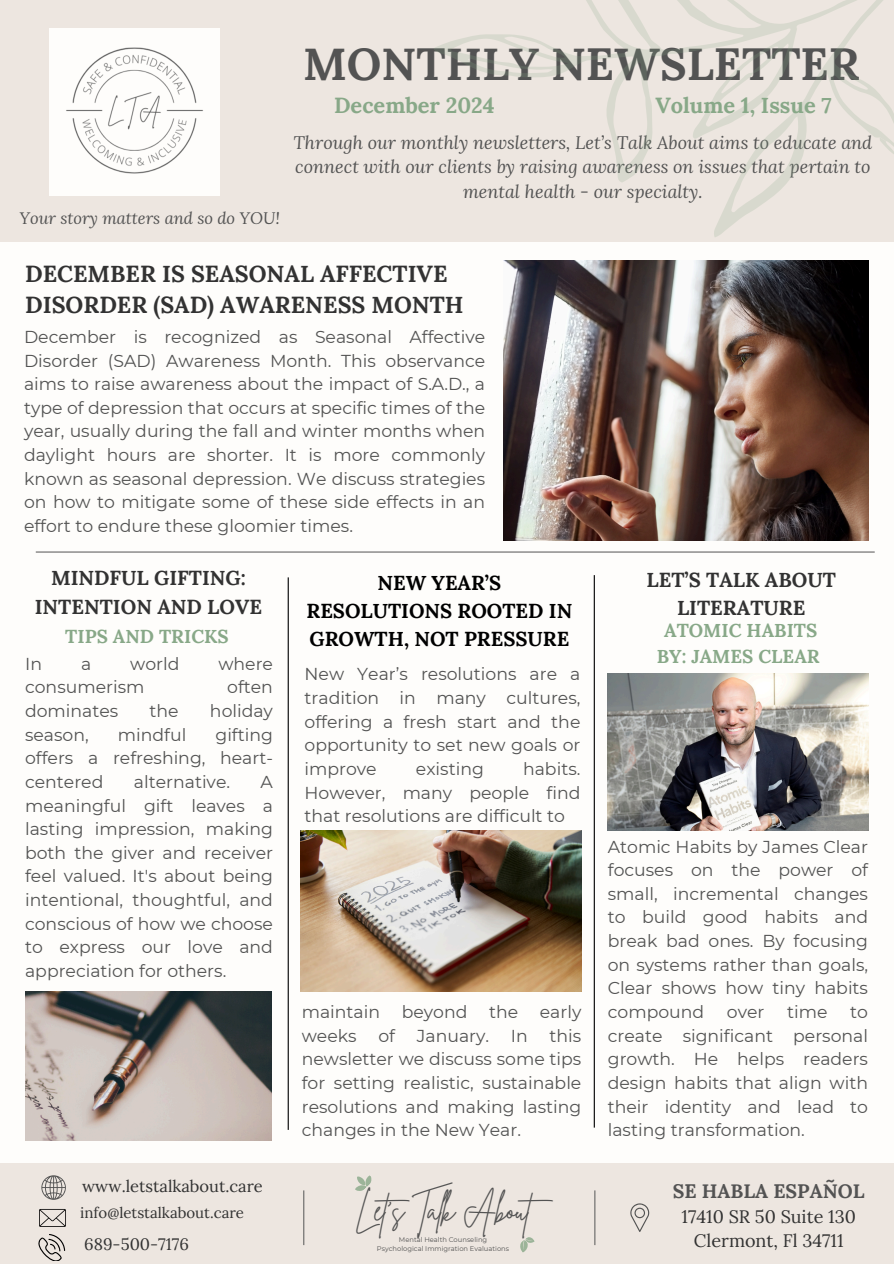
<style>
.page{position:relative;width:894px;height:1264px;background:#fff}
.page>*{position:absolute;margin:0;border:0;box-sizing:border-box;transform-origin:0 0}
.t1{font:700 45px "Lora";color:#535353}
.t2{font:31.35px "Brittany Signature";letter-spacing:-.03em;color:#535353}
.t3{font:700 23.25px/31.5px "Lora";color:#323232}
.t4{font:700 21.75px "Lora";color:#88a888}
.t5{font:700 20.25px/28.2px "Lora";color:#323232;text-align:center}
.t6{font:700 20.25px/28.2px "Lora";color:#000;text-align:center}
.t7{font:700 19.5px "Lora";color:#535353}
.t8{font:700 18.75px/25.8px "Lora";color:#88a888;text-align:center}
.t9{font:italic 18px/24.8px "Lora";color:#535353;text-align:center}
.t10{font:18px/24.8px "Lora";color:#323232;text-align:center}
.t11{font:17.25px/23.7px "Montserrat";color:#535353;text-align:justify}
.t12{font:16.5px "Lora";color:#323232}
.t13{font:italic 16.5px "Lora";color:#535353}
.t14{font:15px "Lora";color:#323232}
.t15{font:6.75px/9px "Montserrat";color:#535353;text-align:center}
</style>
<div class="page">
<div style="left:0;top:0;width:893px;height:1263px;background:#fefdfb"></div>
<div style="left:0;top:0;width:893px;height:241px;background:#ede6e0"></div>
<div style="left:0;top:1163px;width:893px;height:100px;background:#ede6e0"></div>
<svg style="left:39px;top:1209px;width:27px;height:17px"></svg>
<svg style="left:38px;top:1234px;width:27px;height:26px"></svg>
<svg style="left:41px;top:1175px;width:25px;height:24px"></svg>
<svg style="left:630px;top:1203px;width:19px;height:29px"></svg>
<svg style="left:355px;top:1175px;width:17px;height:16px"></svg>
<svg style="left:520px;top:1237px;width:15px;height:15px"></svg>
<img style="left:0;top:28px;width:339px;height:214px">
<hr style="left:303px;top:1190px;width:1px;height:54px;background:#666">
<hr style="left:36px;top:551px;width:838px;height:1px;background:#666">
<hr style="left:594px;top:1190px;width:1px;height:54px;background:#666">
<hr style="left:287px;top:577px;width:2px;height:552px;background:#000">
<img style="left:503px;top:260px;width:364px;height:280px">
<img style="left:607px;top:674px;width:260px;height:156px">
<img style="left:25px;top:991px;width:247px;height:149px">
<hr style="left:593px;top:575px;width:1px;height:552px;background:#000">
<svg style="left:434px;top:0;width:459px;height:237px"></svg>
<svg style="left:879px;top:137px;width:14px;height:18px"></svg>
<img style="left:300px;top:830px;width:281px;height:161px">
<h2 class="t1" style="left:303px;top:35px;width:557px">MONTHLY NEWSLETTER</h2>
<p class="t4" style="left:334px;top:91px;width:162px">December 2024</p>
<p class="t4" style="left:655px;top:91px;width:178px">Volume 1, Issue 7</p>
<p class="t13" style="left:20px;top:207px;width:262px">Your story matters and so do YOU!</p>
<p class="t9" style="left:293px;top:129px;width:580px">Through our monthly newsletters, Let’s Talk About aims to educate and connect with our clients by raising awareness on issues that pertain to mental health - our specialty.</p>
<p class="t3" style="left:25px;top:257px;width:440px">DECEMBER IS SEASONAL AFFECTIVE<br>DISORDER (SAD) AWARENESS MONTH</p>
<p class="t11" style="left:24px;top:325px;width:462px">December is recognized as Seasonal Affective Disorder (SAD) Awareness Month. This observance aims to raise awareness about the impact of S.A.D., a type of depression that occurs at specific times of the year, usually during the fall and winter months when daylight hours are shorter. It is more commonly known as seasonal depression. We discuss strategies on how to mitigate some of these side effects in an effort to endure these gloomier times.</p>
<p class="t5" style="left:35px;top:564px;width:229px">MINDFUL GIFTING:<br>INTENTION AND LOVE</p>
<h6 class="t8" style="left:65px;top:623px;width:165px">TIPS AND TRICKS</h6>
<p class="t11" style="left:25px;top:651px;width:18px">In</p>
<p class="t11" style="left:81px;top:651px;width:12px">a</p>
<p class="t11" style="left:130px;top:651px;width:51px">world</p>
<p class="t11" style="left:218px;top:651px;width:56px">where</p>
<p class="t11" style="left:25px;top:675px;width:121px">consumerism</p>
<p class="t11" style="left:227px;top:675px;width:47px">often</p>
<p class="t11" style="left:25px;top:699px;width:95px">dominates</p>
<p class="t11" style="left:149px;top:699px;width:31px">the</p>
<p class="t11" style="left:210px;top:699px;width:64px">holiday</p>
<p class="t11" style="left:25px;top:722px;width:65px">season,</p>
<p class="t11" style="left:118px;top:722px;width:70px">mindful</p>
<h6 class="t6" style="left:306px;top:568px;width:267px">NEW YEAR’S<br>RESOLUTIONS ROOTED IN<br>GROWTH, NOT PRESSURE</h6>
<p class="t11" style="left:304px;top:662px;width:277px">New Year’s resolutions are a tradition in many cultures, offering a fresh start and the opportunity to set new goals or improve</p>
<p class="t11" style="left:25px;top:722px;width:249px;text-indent:190px">gifting offers a refreshing, heart&shy;centered</p>
<p class="t11" style="left:304px;top:757px;width:277px;text-indent:218px">habits.<br>However, many people find that resolutions are difficult to</p>
<p class="t11" style="left:416px;top:757px;width:69px">existing</p>
<p class="t11" style="left:134px;top:769px;width:98px">alternative.</p>
<p class="t11" style="left:25px;top:769px;width:249px;text-indent:235px">A meaningful gift leaves a lasting impression, making both the giver and receiver feel valued. It's about being intentional, thoughtful, and conscious of how we choose to express our love and appreciation for others.</p>
<h6 class="t12" style="left:82px;top:1175px;width:182px">www.letstalkabout.care</h6>
<p class="t14" style="left:80px;top:1203px;width:165px">info@letstalkabout.care</p>
<h6 class="t12" style="left:84px;top:1233px;width:106px">689-500-7176</h6>
<p class="t11" style="left:302px;top:999px;width:80px">maintain</p>
<p class="t11" style="left:401px;top:999px;width:67px">beyond</p>
<p class="t11" style="left:489px;top:999px;width:31px">the</p>
<p class="t11" style="left:539px;top:999px;width:43px">early</p>
<p class="t11" style="left:302px;top:1023px;width:56px">weeks</p>
<p class="t11" style="left:378px;top:1023px;width:18px">of</p>
<p class="t11" style="left:417px;top:1023px;width:74px">January.</p>
<p class="t11" style="left:511px;top:1023px;width:18px">In</p>
<p class="t11" style="left:302px;top:1023px;width:281px;text-indent:248px">this newsletter we discuss some tips for setting realistic, sustainable resolutions and making lasting changes in the New Year.</p>
<p class="t2" style="left:355px;top:1188px;width:208px">Let’s Talk About</p>
<p class="t15" style="left:377px;top:1235px;width:134px">Mental Health Counseling<br>Psychological Immigration Evaluations</p>
<p class="t5" style="left:646px;top:565px;width:191px">LET’S TALK ABOUT<br>LITERATURE</p>
<p class="t8" style="left:656px;top:617px;width:164px">ATOMIC HABITS<br>BY: JAMES CLEAR</p>
<h6 class="t11" style="left:607px;top:834px;width:262px">Atomic Habits by James Clear focuses on the power of small, incremental changes to build good habits and break bad ones. By focusing on systems rather than goals, Clear shows how tiny habits compound</h6>
<h6 class="t11" style="left:726px;top:999px;width:39px">over</h6>
<h6 class="t11" style="left:787px;top:999px;width:42px">time</h6>
<h6 class="t11" style="left:607px;top:999px;width:262px;text-indent:242px">to create significant personal growth. He helps readers design habits that align with their identity and lead to lasting transformation.</h6>
<h3 class="t7" style="left:672px;top:1178px;width:193px">SE HABLA ESPAÑOL</h3>
<p class="t10" style="left:681px;top:1203px;width:176px">17410 SR 50 Suite 130<br>Clermont, Fl 34711</p>
</div>
